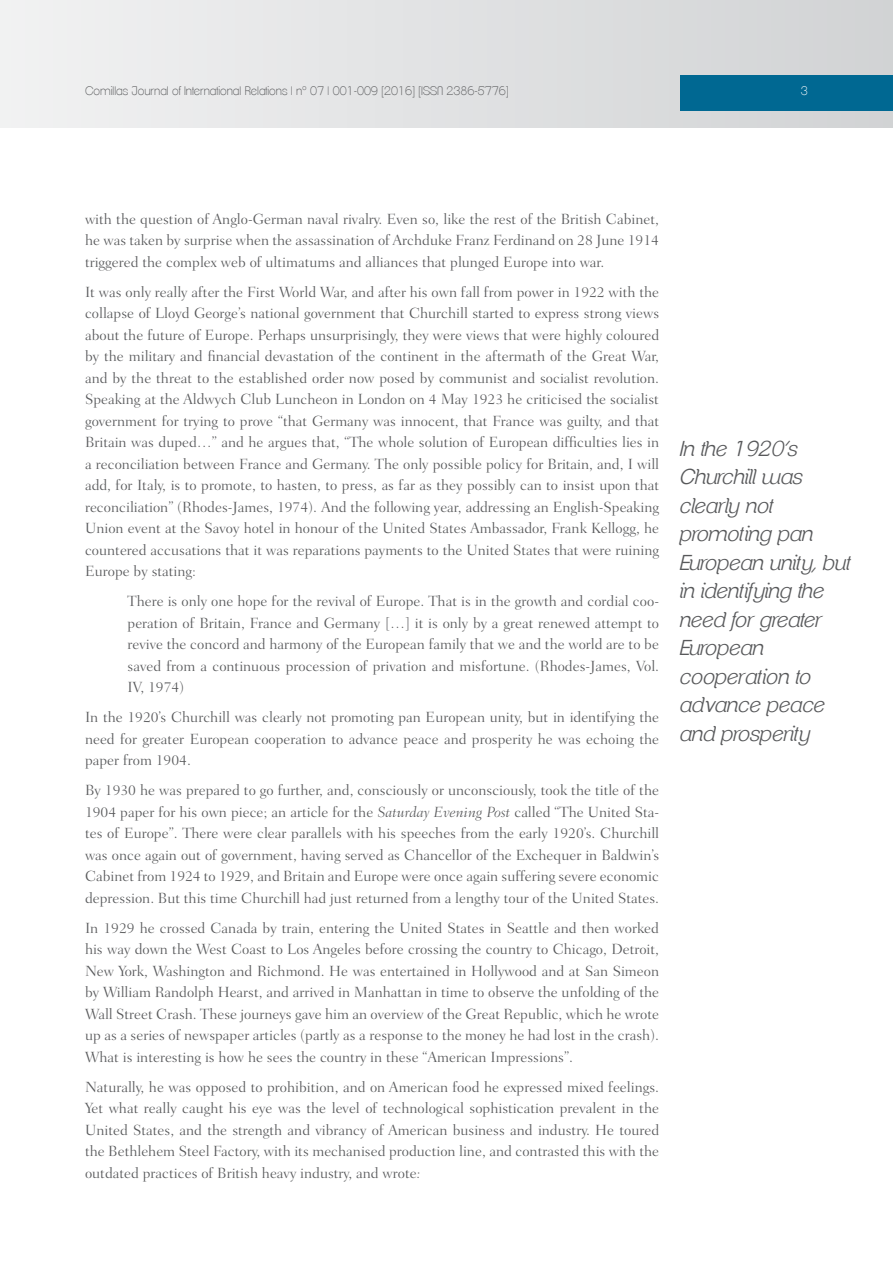
<style>
.page{position:relative;width:893px;height:1263px;background:#fff}
.page>*{position:absolute;margin:0;border:0;box-sizing:border-box;transform-origin:0 0}
.t1{font:italic 300 21px/28.5px "Clemente P Daf";color:#58595b}
.t2{font:300 15px/21.5px "Fairfield LH";color:#58595b;text-align:justify}
.t3{font:200 12px "Clemente P Dac";color:#58595b}
.t4{font:200 12px "Clemente P Dac";color:#fff}
.s1{font-style:italic}
</style>
<div class="page">
<div style="left:0;top:0;width:893px;height:128px;background:linear-gradient(to right,#f1f2f2,#d1d3d4)"></div>
<div style="left:680px;top:75px;width:213px;height:36px;background:#006892"></div>
<p class="t3" style="left:85px;top:83px;width:425px">Comillas Journal of International Relations | nº 07 | 001-009 [2016] [ISSN 2386-5776]</p>
<p class="t4" style="left:801px;top:83px;width:8px">3</p>
<p class="t2" style="left:85px;top:208px;width:575px">with the question of Anglo-German naval rivalry. Even so, like the rest of the British Cabinet, he was taken by surprise when the assassination of Archduke Franz Ferdinand on 28 June 1914 triggered the complex web of ultimatums and alliances that plunged Europe into war.</p>
<p class="t2" style="left:85px;top:281px;width:576px">It was only really after the First World War, and after his own fall from power in 1922 with the collapse of Lloyd George’s national government that Churchill started to express strong views about the future of Europe. Perhaps unsurprisingly, they were views that were highly coloured by the military and financial devastation of the continent in the aftermath of the Great War, and by the threat to the established order now posed by communist and socialist revolution.<br>Speaking at the Aldwych Club Luncheon in London on 4 May 1923 he criticised the socialist government for trying to prove “that Germany was innocent, that France was guilty, and that Britain was duped…” and he argues that, “The whole solution of European difficulties lies in a reconciliation between France and Germany. The only possible policy for Britain, and, I will add, for Italy, is to promote, to hasten, to press, as far as they possibly can to insist upon that reconciliation” (Rhodes-James, 1974). And the following year, addressing an English-Speaking Union event at the Savoy hotel in honour of the United States Ambassador, Frank Kellogg, he countered accusations that it was reparations payments to the United States that were ruining Europe by stating:</p>
<p class="t2" style="left:128px;top:591px;width:533px">There is only one hope for the revival of Europe. That is in the growth and cordial coo&shy;peration of Britain, France and Germany […] it is only by a great renewed attempt to revive the concord and harmony of the European family that we and the world are to be saved from a continuous procession of privation and misfortune. (Rhodes-James, Vol.<br>IV, 1974)</p>
<p class="t2" style="left:85px;top:707px;width:576px">In the 1920’s Churchill was clearly not promoting pan European unity, but in identifying the need for greater European cooperation to advance peace and prosperity he was echoing the paper from 1904.</p>
<p class="t2" style="left:85px;top:780px;width:576px">By 1930 he was prepared to go further, and, consciously or unconsciously, took the title of the 1904 paper for his own piece; an article for the <span class="s1">Saturday Evening Post</span> called “The United Sta&shy;tes of Europe”. There were clear parallels with his speeches from the early 1920’s. Churchill was once again out of government, having served as Chancellor of the Exchequer in Baldwin’s Cabinet from 1924 to 1929, and Britain and Europe were once again suffering severe economic depression. But this time Churchill had just returned from a lengthy tour of the United States.</p>
<p class="t2" style="left:85px;top:917px;width:576px">In 1929 he crossed Canada by train, entering the United States in Seattle and then worked his way down the West Coast to Los Angeles before crossing the country to Chicago, Detroit, New York, Washington and Richmond. He was entertained in Hollywood and at San Simeon by William Randolph Hearst, and arrived in Manhattan in time to observe the unfolding of the Wall Street Crash. These journeys gave him an overview of the Great Republic, which he wrote up as a series of newspaper articles (partly as a response to the money he had lost in the crash).<br>What is interesting is how he sees the country in these “American Impressions”.</p>
<p class="t2" style="left:85px;top:1076px;width:576px">Naturally, he was opposed to prohibition, and on American food he expressed mixed feelings.<br>Yet what really caught his eye was the level of technological sophistication prevalent in the United States, and the strength and vibrancy of American business and industry. He toured the Bethlehem Steel Factory, with its mechanised production line, and contrasted this with the outdated practices of British heavy industry, and wrote<span class="s1">:</span></p>
<h1 class="t1" style="left:680px;top:434px;width:172px">In the 1920’s<br>Churchill was clearly not promoting pan<br>European unity, but in identifying the need for greater<br>European cooperation to advance peace and prosperity</h1>
</div>
